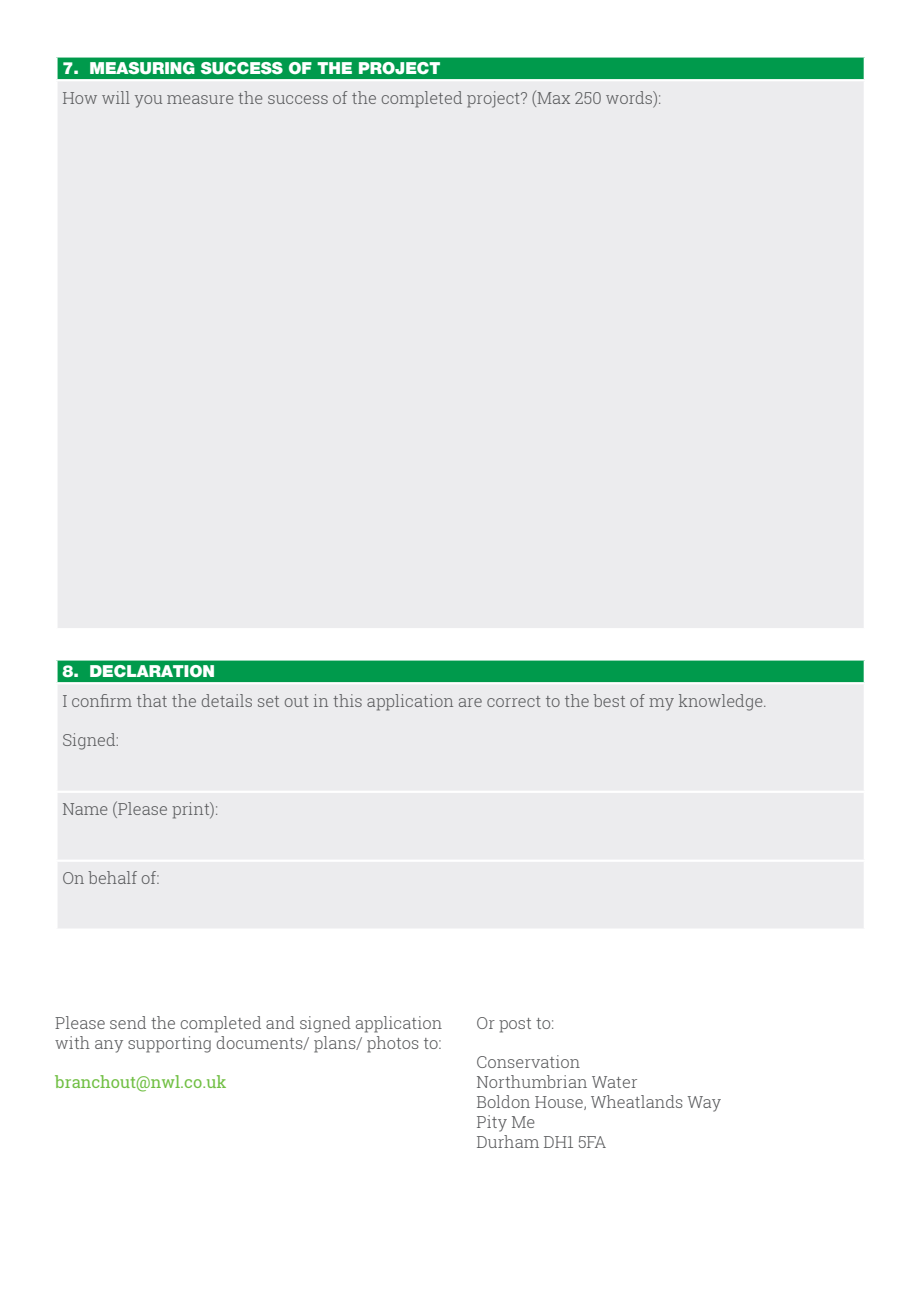
<style>
.page{position:relative;width:919px;height:1289px;background:#fff}
.page>*{position:absolute;margin:0;border:0;box-sizing:border-box;transform-origin:0 0}
.t1{font:300 16.5px/19.8px "Roboto Slab";color:#57585a}
.t2{font:16.5px "Helvetica Neue Black WHAM";color:#fff}
.t3{font:16.5px "Roboto Slab";color:#71bf44}
</style>
<div class="page">
<div style="left:56px;top:56px;width:808px;height:24px;background:#009a4c"></div>
<div style="left:56px;top:80px;width:808px;height:549px;background:#ececee"></div>
<hr style="left:55px;top:81px;width:3px;height:547px;background:#fff">
<hr style="left:863px;top:81px;width:2px;height:547px;background:#fff">
<hr style="left:55px;top:628px;width:810px;height:2px;background:#fff">
<hr style="left:55px;top:55px;width:810px;height:3px;background:#fff">
<hr style="left:55px;top:58px;width:3px;height:21px;background:#fff">
<hr style="left:863px;top:58px;width:2px;height:21px;background:#fff">
<hr style="left:55px;top:79px;width:810px;height:2px;background:#fff">
<div style="left:56px;top:659px;width:808px;height:24px;background:#009a4c"></div>
<div style="left:58px;top:684px;width:805px;height:244px;background:#ececee"></div>
<hr style="left:55px;top:658px;width:810px;height:2px;background:#fff">
<hr style="left:55px;top:660px;width:3px;height:22px;background:#fff">
<hr style="left:863px;top:660px;width:2px;height:22px;background:#fff">
<hr style="left:55px;top:682px;width:810px;height:2px;background:#fff">
<hr style="left:55px;top:790px;width:810px;height:3px;background:#fff">
<hr style="left:55px;top:859px;width:810px;height:2px;background:#fff">
<p class="t2" style="left:62px;top:58px;width:379px">7. MEASURING SUCCESS OF THE PROJECT</p>
<p class="t1" style="left:62px;top:87px;width:600px">How will you measure the success of the completed project? (Max 250 words):</p>
<p class="t2" style="left:62px;top:661px;width:154px">8. DECLARATION</p>
<p class="t1" style="left:62px;top:690px;width:706px">I confirm that the details set out in this application are correct to the best of my knowledge.</p>
<p class="t1" style="left:62px;top:729px;width:58px">Signed:</p>
<p class="t1" style="left:62px;top:798px;width:157px">Name (Please print):</p>
<p class="t1" style="left:62px;top:867px;width:99px">On behalf of:</p>
<p class="t1" style="left:55px;top:1012px;width:388px">Please send the completed and signed application with any supporting documents/ plans/ photos to:</p>
<p class="t3" style="left:55px;top:1070px;width:173px">branchout@nwl.co.uk</p>
<p class="t1" style="left:476px;top:1012px;width:79px">Or post to:</p>
<p class="t1" style="left:476px;top:1051px;width:105px">Conservation</p>
<p class="t1" style="left:476px;top:1071px;width:163px">Northumbrian Water</p>
<p class="t1" style="left:476px;top:1091px;width:246px">Boldon House, Wheatlands Way</p>
<p class="t1" style="left:476px;top:1111px;width:60px">Pity Me</p>
<p class="t1" style="left:476px;top:1131px;width:131px">Durham DH1 5FA</p>
</div>
